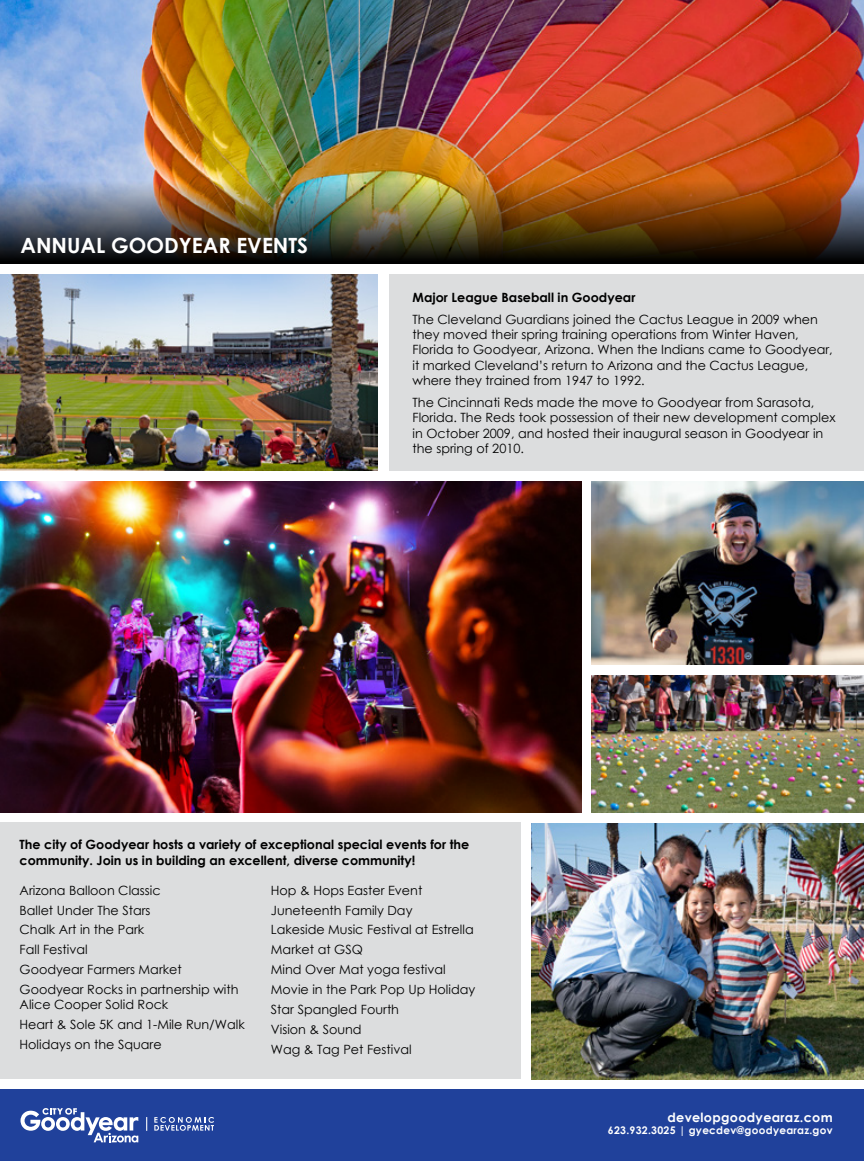
<style>
.page{position:relative;width:864px;height:1161px;background:#fff}
.page>*{position:absolute;margin:0;border:0;box-sizing:border-box;transform-origin:0 0}
.t1{font:700 21px "Century Gothic";color:#fff}
.t2{font:12.75px/20px "Century Gothic";color:#000}
.t3{font:700 12.75px/15.3px "Century Gothic";color:#000}
.t4{font:700 12.75px "Century Gothic";letter-spacing:.025em;color:#fff}
.t5{font:700 10.5px "Century Gothic";letter-spacing:.025em;color:#fff}
</style>
<div class="page">
<img style="left:0;top:0;width:864px;height:128px">
<div style="left:390px;top:275px;width:474px;height:196px;background:#dcddde"></div>
<img style="left:592px;top:676px;width:272px;height:136px">
<div style="left:0;top:822px;width:521px;height:257px;background:#dcddde"></div>
<div style="left:0;top:1090px;width:864px;height:71px;background:#20419b"></div>
<img style="left:0;top:275px;width:377px;height:196px">
<img style="left:531px;top:823px;width:333px;height:256px">
<img style="left:0;top:482px;width:581px;height:330px">
<img style="left:592px;top:482px;width:272px;height:183px">
<img style="left:0;top:128px;width:864px;height:136px">
<svg style="left:21px;top:1108px;width:117px;height:35px"></svg>
<svg style="left:154px;top:1117px;width:60px;height:14px"></svg>
<svg style="left:146px;top:1117px;width:1px;height:14px"></svg>
<h1 class="t1" style="left:21px;top:229px;width:289px">ANNUAL GOODYEAR EVENTS</h1>
<p class="t3" style="left:413px;top:289px;width:224px">Major League Baseball in Goodyear</p>
<p class="t2" style="left:413px;top:311px;width:422px;line-height:15.3px">The Cleveland Guardians joined the Cactus League in 2009 when they moved their spring training operations from Winter Haven, Florida to Goodyear, Arizona. When the Indians came to Goodyear, it marked Cleveland’s return to Arizona and the Cactus League, where they trained from 1947 to 1992.</p>
<p class="t2" style="left:413px;top:395px;width:424px;line-height:15.3px">The Cincinnati Reds made the move to Goodyear from Sarasota, Florida. The Reds took possession of their new development complex in October 2009, and hosted their inaugural season in Goodyear in the spring of 2010.</p>
<p class="t3" style="left:20px;top:836px;width:451px">The city of Goodyear hosts a variety of exceptional special events for the community. Join us in building an excellent, diverse community!</p>
<p class="t2" style="left:20px;top:880px;width:221px">Arizona Balloon Classic<br>Ballet Under The Stars<br>Chalk Art in the Park<br>Fall Festival<br>Goodyear Farmers Market<br>Goodyear Rocks in partnership with</p>
<p class="t2" style="left:20px;top:995px;width:227px">Alice Cooper Solid Rock<br>Heart &amp; Sole 5K and 1-Mile Run/Walk<br>Holidays on the Square</p>
<p class="t2" style="left:271px;top:880px;width:206px">Hop &amp; Hops Easter Event<br>Juneteenth Family Day<br>Lakeside Music Festival at Estrella<br>Market at GSQ<br>Mind Over Mat yoga festival<br>Movie in the Park Pop Up Holiday<br>Star Spangled Fourth<br>Vision &amp; Sound<br>Wag &amp; Tag Pet Festival</p>
<p class="t4" style="left:667px;top:1107px;width:167px">developgoodyearaz.com</p>
<p class="t5" style="left:608px;top:1122px;width:226px">623.932.3025 | gyecdev@goodyearaz.gov</p>
</div>
